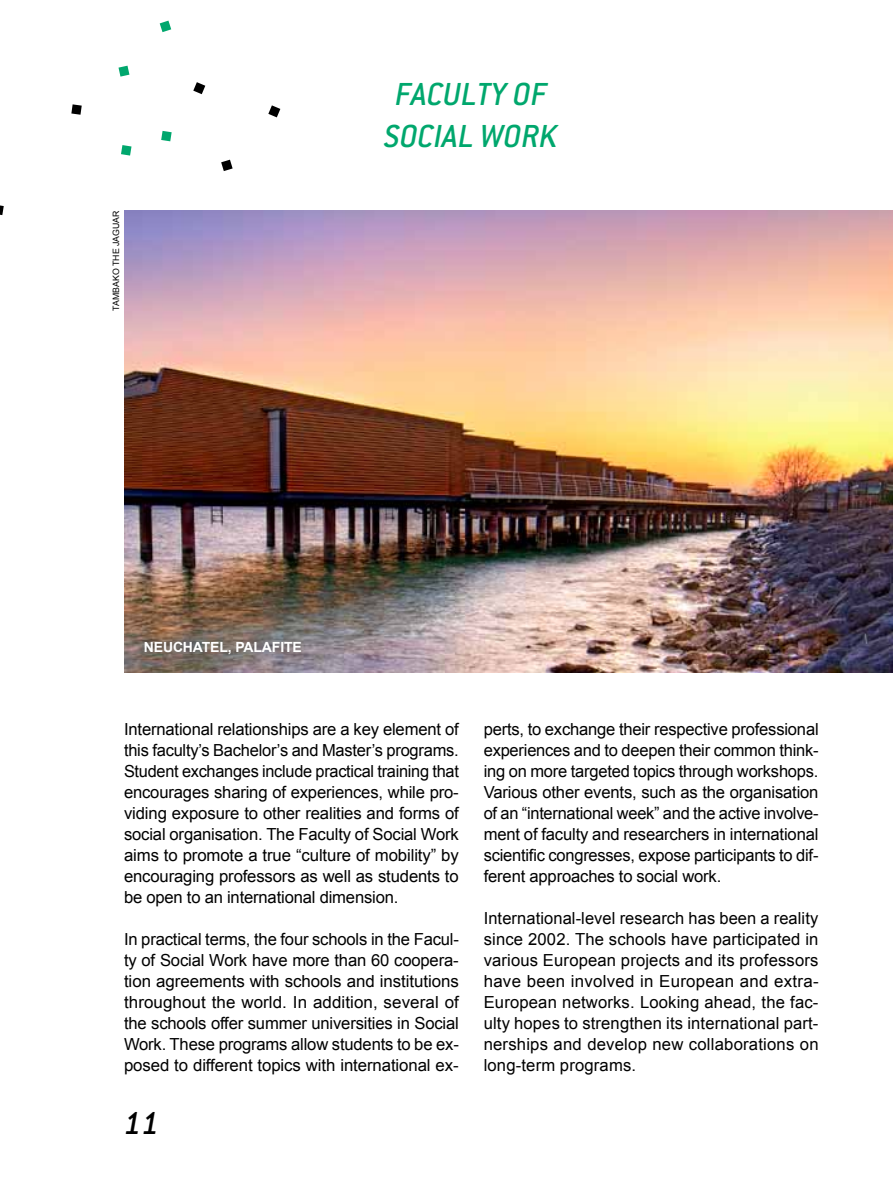
<style>
.page{position:relative;width:893px;height:1191px;background:#fff}
.page>*{position:absolute;margin:0;border:0;box-sizing:border-box;transform-origin:0 0}
.t1{font:italic 500 35px/42px "Conduit ITC";color:#00a76d;text-align:center}
.t2{font:italic 500 35px "Conduit ITC";color:#000}
.t3{font:16.62px/21px "Arial";letter-spacing:-.01em;color:#000;text-align:justify}
.t4{font:700 14px "Arial";letter-spacing:-.01em;color:#fff}
.t5{font:8.75px "Arial";color:#000}
</style>
<div class="page">
<svg style="left:119px;top:66px;width:10px;height:11px"></svg>
<svg style="left:160px;top:21px;width:11px;height:11px"></svg>
<svg style="left:161px;top:131px;width:11px;height:10px"></svg>
<svg style="left:268px;top:105px;width:12px;height:12px"></svg>
<svg style="left:71px;top:104px;width:11px;height:11px"></svg>
<svg style="left:121px;top:145px;width:10px;height:11px"></svg>
<svg style="left:193px;top:82px;width:12px;height:12px"></svg>
<svg style="left:221px;top:160px;width:12px;height:11px"></svg>
<svg style="left:0;top:205px;width:4px;height:10px"></svg>
<img style="left:124px;top:210px;width:769px;height:462px">
<p class="t5" style="left:110px;top:310px;width:101px;rotate:-90deg">Tambako The Jaguar</p>
<h1 class="t1" style="left:385px;top:73px;width:175px">FACULTY OF<br>SOCIAL WORK</h1>
<p class="t4" style="left:144px;top:638px;width:59px">NEUCHATE</p>
<p class="t4" style="left:219px;top:638px;width:69px">L, PALAFITE</p>
<p class="t3" style="left:124px;top:719px;width:336px">International relationships are a key element of this faculty’s Bachelor’s and Master’s programs.<br>Student exchanges include practical training that encourages sharing of experiences, while pro&shy;viding exposure to other realities and forms of social organisation. The Faculty of Social Work aims to promote a true “culture of mobility” by encouraging professors as well as students to be open to an international dimension.</p>
<p class="t3" style="left:124px;top:929px;width:336px">In practical terms, the four schools in the Facul&shy;ty of Social Work have more than 60 coopera&shy;tion agreements with schools and institutions throughout the world. In addition, several of the schools offer summer universities in Social Work. These programs allow students to be ex&shy;posed to different topics with international ex-</p>
<h1 class="t2" style="left:124px;top:1103px;width:37px">11</h1>
<p class="t3" style="left:484px;top:719px;width:336px">perts, to exchange their respective professional experiences and to deepen their common think&shy;ing on more targeted topics through workshops.<br>Various other events, such as the organisation of an “international week” and the active involve&shy;ment of faculty and researchers in international scientific congresses, expose participants to dif&shy;ferent approaches to social work.</p>
<p class="t3" style="left:484px;top:908px;width:336px">International-level research has been a reality since 2002. The schools have participated in various European projects and its professors have been involved in European and extra-European networks. Looking ahead, the fac&shy;ulty hopes to strengthen its international part&shy;nerships and develop new collaborations on long-term programs.</p>
</div>
